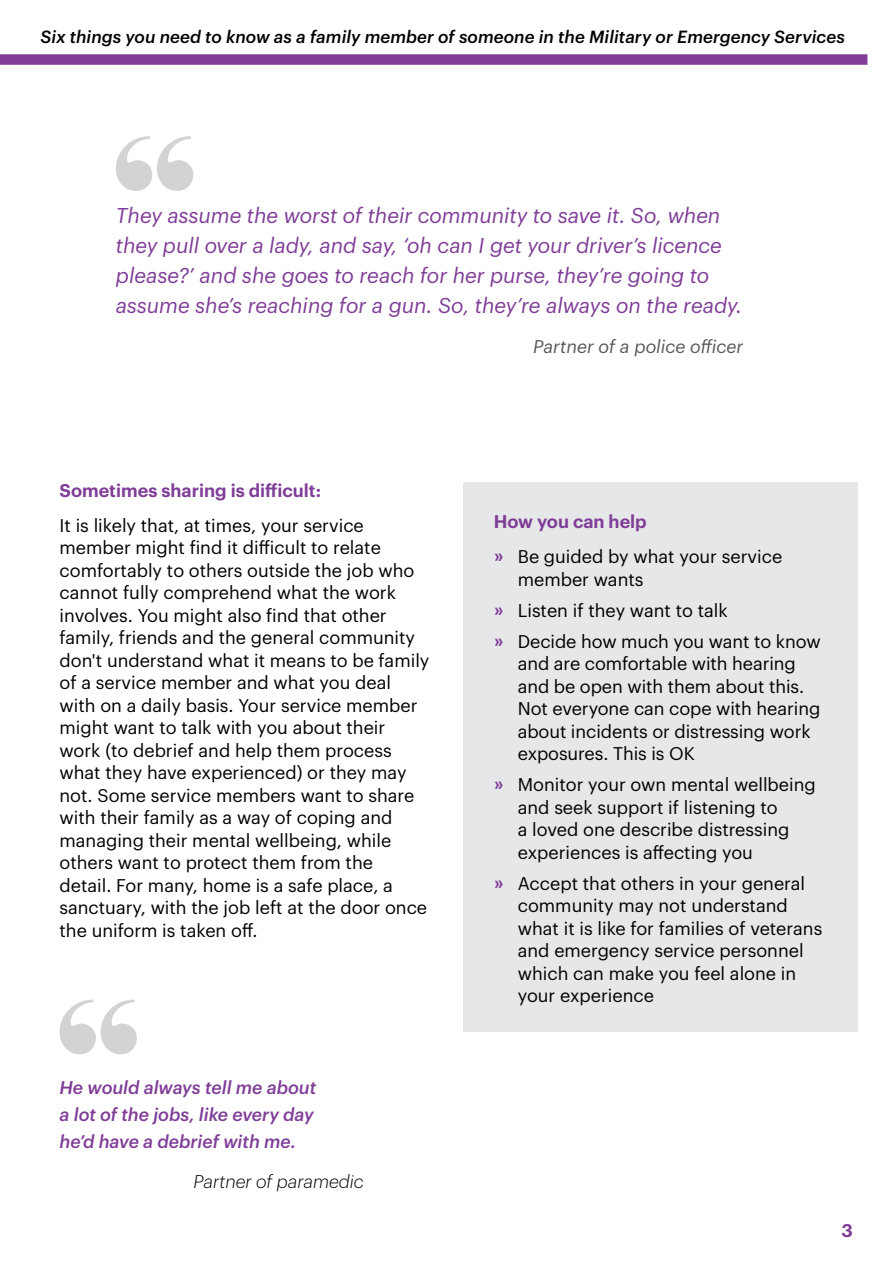
<style>
.page{position:relative;width:893px;height:1263px;background:#fff}
.page>*{position:absolute;margin:0;border:0;box-sizing:border-box;transform-origin:0 0}
.t1{font:italic 21px/30px "Graphik";color:#7f3d97}
.t2{font:18px/22.5px "Graphik";color:#000}
.t3{font:italic 500 18px/27px "Graphik";color:#7f3d97}
.t4{font:600 18px "Graphik";color:#7f3d97}
.t5{font:italic 18px "Graphik";color:#58595b}
.t6{font:italic 300 18px "Graphik";color:#000}
.t7{font:italic 500 17.25px "Graphik";letter-spacing:.005em;color:#000}
.s1{font-weight:600;color:#7f3d97}
.s2{font-family:"Calibri";font-weight:700;color:#7f3d97}
</style>
<div class="page">
<div style="left:0;top:54px;width:867px;height:11px;background:#7f3d97"></div>
<div style="left:463px;top:482px;width:395px;height:549px;background:#e6e7e8"></div>
<svg style="left:60px;top:999px;width:77px;height:55px"></svg>
<svg style="left:116px;top:136px;width:77px;height:55px"></svg>
<p class="t7" style="left:41px;top:24px;width:806px">Six things you need to know as a family member of someone in the Military or Emergency Services</p>
<p class="t1" style="left:116px;top:199px;width:628px">They assume the worst of their community to save it. So, when they pull over a lady, and say, ‘oh can I get your driver’s licence please?’ and she goes to reach for her purse, they’re going to assume she’s reaching for a gun. So, they’re always on the ready.</p>
<p class="t5" style="left:533px;top:333px;width:211px">Partner of a police officer</p>
<p class="t4" style="left:60px;top:476px;width:263px">Sometimes sharing is difficult:</p>
<p class="t2" style="left:60px;top:512px;width:371px">It is likely that, at times, your service member might find it difficult to relate comfortably to others outside the job who cannot fully comprehend what the work involves. You might also find that other family, friends and the general community don't understand what it means to be family of a service member and what you deal with on a daily basis. Your service member might want to talk with you about their work (to debrief and help them process what they have experienced) or they may not. Some service members want to share with their family as a way of coping and managing their mental wellbeing, while others want to protect them from the detail. For many, home is a safe place, a sanctuary, with the job left at the door once the uniform is taken off.</p>
<p class="t2" style="left:494px;top:502px;width:290px;line-height:35.2px"><span class="s1">How you can help<br></span><span class="s2">»</span> Be guided by what your service</p>
<p class="t2" style="left:494px;top:562px;width:328px;line-height:31px;text-indent:24px">member wants<br><span class="s2">»</span> Listen if they want to talk<br><span class="s2">»</span> Decide how much you want to know</p>
<p class="t2" style="left:518px;top:651px;width:304px">and are comfortable with hearing and be open with them about this.<br>Not everyone can cope with hearing about incidents or distressing work exposures. This is OK</p>
<p class="t2" style="left:518px;top:772px;width:299px;text-indent:-24px"><span class="s2">»</span> Monitor your own mental wellbeing and seek support if listening to<br>a loved one describe distressing experiences is affecting you</p>
<p class="t2" style="left:518px;top:870px;width:306px;text-indent:-24px"><span class="s2">»</span> Accept that others in your general community may not understand what it is like for families of veterans and emergency service personnel which can make you feel alone in your experience</p>
<p class="t3" style="left:60px;top:1072px;width:258px">He would always tell me about a lot of the jobs, like every day he’d have a debrief with me.</p>
<p class="t6" style="left:194px;top:1168px;width:172px">Partner of paramedic</p>
<p class="t4" style="left:841px;top:1217px;width:13px">3</p>
</div>
